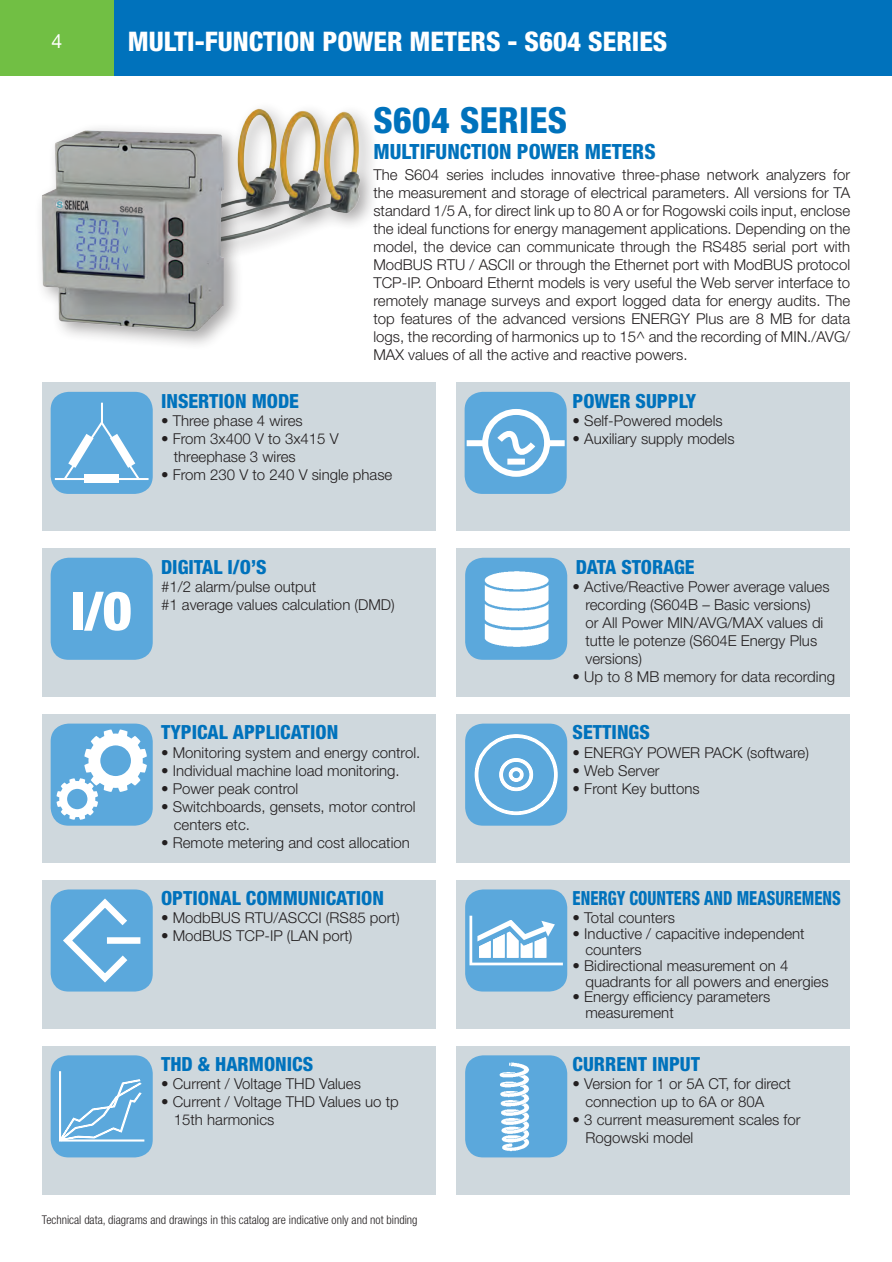
<style>
.page{position:relative;width:892px;height:1262px;background:#fff}
.page>*{position:absolute;margin:0;border:0;box-sizing:border-box;transform-origin:0 0}
.t1{font:900 condensed 52.5px "Helvetica Neue";color:#fff}
.t2{font:800 condensed 36px "Helvetica Neue";color:#0072bc}
.t3{font:800 condensed 27px "Helvetica Neue";color:#fff}
.t4{font:800 condensed 21px "Helvetica Neue";color:#0072bc}
.t5{font:800 condensed 19.5px "Helvetica Neue";color:#0072bc}
.t6{font:800 condensed 19.5px "Helvetica Neue";color:#0072bc;scale:.83 1}
.t7{font:800 condensed 19.5px "Helvetica Neue";letter-spacing:-.02em;color:#0072bc}
.t8{font:19.5px "Helvetica Neue";color:#fff}
.t9{font:300 15px/18px "Helvetica Neue";color:#231f20}
.t10{font:300 condensed 12px "Helvetica Neue";color:#231f20}
</style>
<div class="page">
<div style="left:114px;top:0;width:778px;height:76px;background:#0072bc"></div>
<img style="left:244px;top:108px;width:129px;height:142px">
<div style="left:34px;top:122px;width:210px;height:229px;background:#231f20;opacity:.4"></div>
<img style="left:42px;top:130px;width:182px;height:201px">
<div style="left:456px;top:1046px;width:394px;height:148px;background:#cfd8dd"></div>
<div style="left:456px;top:880px;width:394px;height:149px;background:#cfd8dd"></div>
<div style="left:456px;top:714px;width:394px;height:149px;background:#cfd8dd"></div>
<div style="left:456px;top:548px;width:394px;height:149px;background:#cfd8dd"></div>
<div style="left:42px;top:1046px;width:393px;height:148px;background:#cfd8dd"></div>
<div style="left:42px;top:880px;width:393px;height:149px;background:#cfd8dd"></div>
<div style="left:42px;top:714px;width:393px;height:149px;background:#cfd8dd"></div>
<div style="left:42px;top:548px;width:393px;height:149px;background:#cfd8dd"></div>
<div style="left:51px;top:558px;width:102px;height:102px;background:#5ba8dc;border-radius:18px"></div>
<div style="left:465px;top:558px;width:102px;height:102px;background:#5ba8dc;border-radius:18px"></div>
<div style="left:51px;top:1055px;width:102px;height:102px;background:#5ba8dc;border-radius:18px"></div>
<div style="left:465px;top:1055px;width:102px;height:102px;background:#5ba8dc;border-radius:18px"></div>
<div style="left:456px;top:382px;width:394px;height:149px;background:#cfd8dd"></div>
<div style="left:42px;top:382px;width:393px;height:149px;background:#cfd8dd"></div>
<div style="left:51px;top:392px;width:102px;height:102px;background:#5ba8dc;border-radius:18px"></div>
<div style="left:464px;top:392px;width:102px;height:102px;background:#5ba8dc;border-radius:18px"></div>
<hr style="left:55px;top:478px;width:93px;height:2px;background:#fff">
<hr style="left:101px;top:403px;width:2px;height:21px;background:#fff">
<div style="left:84px;top:475px;width:35px;height:8px;background:#fff"></div>
<svg style="left:64px;top:422px;width:75px;height:56px"></svg>
<div style="left:482px;top:409px;width:68px;height:68px;border:6px solid #fff;border-radius:50%"></div>
<div style="left:466px;top:440px;width:18px;height:6px;background:#fff"></div>
<div style="left:547px;top:440px;width:17px;height:6px;background:#fff"></div>
<svg style="left:493px;top:424px;width:48px;height:44px"></svg>
<div style="left:465px;top:723px;width:102px;height:102px;background:#5ba8dc;border-radius:18px"></div>
<svg style="left:474px;top:734px;width:84px;height:82px"></svg>
<div style="left:51px;top:889px;width:102px;height:102px;background:#5ba8dc;border-radius:18px"></div>
<svg style="left:63px;top:898px;width:71px;height:85px"></svg>
<div style="left:107px;top:937px;width:33px;height:6px;background:#fff"></div>
<div style="left:465px;top:889px;width:102px;height:102px;background:#5ba8dc;border-radius:18px"></div>
<svg style="left:469px;top:915px;width:94px;height:50px"></svg>
<svg style="left:59px;top:1071px;width:86px;height:71px"></svg>
<div style="left:51px;top:723px;width:102px;height:102px;background:#5ba8dc;border-radius:18px"></div>
<svg style="left:56px;top:729px;width:91px;height:91px"></svg>
<img style="left:499px;top:1062px;width:31px;height:90px">
<img style="left:484px;top:571px;width:65px;height:76px">
<div style="left:0;top:0;width:114px;height:76px;background:#71bf44"></div>
<h3 class="t8" style="left:51px;top:30px;width:12px">4</h3>
<h3 class="t3" style="left:128px;top:25px;width:227px">MULTI-FUNCTION POWER</h3>
<h3 class="t3" style="left:409px;top:25px;width:36px">METERS</h3>
<h3 class="t3" style="left:507px;top:25px;width:161px">- S604 SERIES</h3>
<h2 class="t2" style="left:373px;top:98px;width:175px">S604 SERIES</h2>
<h3 class="t4" style="left:373px;top:138px;width:284px">MULTIFUNCTION POWER METERS</h3>
<p class="t9" style="left:373px;top:165px;width:478px;text-align:justify">The S604 series includes innovative three-phase network analyzers for the measurement and storage of electrical parameters. All versions for TA standard 1/5 A, for direct link up to 80 A or for Rogowski coils input, enclose the ideal functions for energy management applications. Depending on the model, the device can communicate through the RS485 serial port with ModBUS RTU / ASCII or through the Ethernet port with ModBUS protocol TCP-IP. Onboard Ethernt models is very useful the Web server interface to remotely manage surveys and export logged data for energy audits. The top features of the advanced versions ENERGY Plus are 8 MB for data logs, the recording of harmonics up to 15^ and the recording of MIN./AVG/ MAX values of all the active and reactive powers.</p>
<h3 class="t5" style="left:161px;top:388px;width:139px">INSERTION MODE</h3>
<h3 class="t5" style="left:572px;top:388px;width:75px">POWER SUPP</h3>
<h3 class="t5" style="left:678px;top:388px;width:19px">LY</h3>
<p class="t9" style="left:161px;top:411px;width:143px">• Three phase 4 wires</p>
<p class="t9" style="left:174px;top:429px;width:166px;text-indent:-13px">• From 3x400 V to 3x415 V threephase 3 wires</p>
<p class="t9" style="left:161px;top:465px;width:233px">• From 230 V to 240 V single phase</p>
<p class="t9" style="left:572px;top:411px;width:152px">• Self-Powered models</p>
<p class="t9" style="left:572px;top:429px;width:163px">• Auxiliary supply models</p>
<h1 class="t1" style="left:71px;top:579px;width:62px">I/O</h1>
<h3 class="t5" style="left:161px;top:554px;width:107px">DIGITAL I/O’S</h3>
<p class="t9" style="left:161px;top:577px;width:235px">#1/2 alarm/pulse output<br>#1 average values calculation (DMD)</p>
<h3 class="t5" style="left:161px;top:720px;width:179px">TYPICAL APP LICATION</h3>
<p class="t9" style="left:161px;top:743px;width:261px">• Monitoring system and energy control.</p>
<p class="t9" style="left:161px;top:761px;width:240px">• Individual machine load monitoring.</p>
<p class="t9" style="left:161px;top:779px;width:139px">• Power peak control</p>
<p class="t9" style="left:174px;top:797px;width:243px;text-indent:-13px">• Switchboards, gensets, motor control centers etc.</p>
<p class="t9" style="left:161px;top:833px;width:250px">• Remote metering and cost allocation</p>
<h3 class="t5" style="left:161px;top:886px;width:121px">OPTIONAL COMMU</h3>
<h3 class="t5" style="left:309px;top:886px;width:77px">NICATION</h3>
<p class="t9" style="left:161px;top:909px;width:240px">• ModbBUS RTU/ASCCI (RS85 port)</p>
<p class="t9" style="left:161px;top:927px;width:193px">• ModBUS TCP-IP (LAN port)</p>
<h3 class="t5" style="left:161px;top:1052px;width:152px">THD &amp; HARMONICS</h3>
<p class="t9" style="left:161px;top:1074px;width:201px">• Current / Voltage THD Values</p>
<p class="t9" style="left:174px;top:1092px;width:226px;text-indent:-13px">• Current / Voltage THD Values uo tp<br>15th harmonics</p>
<h3 class="t7" style="left:576px;top:554px;width:120px">DATA STORAGE</h3>
<p class="t9" style="left:585px;top:577px;width:246px;text-indent:-13px">• Active/Reactive Power average values recording (S604B – Basic versions)<br>or All Power MIN/AVG/MAX values di tutte le potenze (S604E Energy Plus versions)</p>
<p class="t9" style="left:572px;top:667px;width:264px">• Up to 8 MB memory for data recording</p>
<h3 class="t5" style="left:572px;top:720px;width:11px">SETT</h3>
<h3 class="t5" style="left:611px;top:720px;width:17px">INGS</h3>
<p class="t9" style="left:572px;top:743px;width:238px">• ENERGY POWER PACK (software)</p>
<p class="t9" style="left:572px;top:761px;width:88px">• Web Server</p>
<p class="t9" style="left:572px;top:779px;width:128px">• Front Key buttons</p>
<h3 class="t6" style="left:572px;top:886px;width:324px">ENERGY COUNTERS AND MEASUREMENS</h3>
<p class="t9" style="left:572px;top:909px;width:104px">• Total counters</p>
<p class="t9" style="left:585px;top:925px;width:221px;line-height:15.8px;text-indent:-13px">• Inductive / capacitive independent counters</p>
<p class="t9" style="left:585px;top:957px;width:245px;line-height:15.8px;text-indent:-13px">• Bidirectional measurement on 4 quadrants for all powers and energies</p>
<p class="t9" style="left:585px;top:988px;width:186px;line-height:15.8px;text-indent:-13px">• Energy efficiency parameters measurement</p>
<h3 class="t5" style="left:572px;top:1052px;width:33px">CURRENT</h3>
<h3 class="t5" style="left:652px;top:1052px;width:49px">INPUT</h3>
<p class="t9" style="left:585px;top:1074px;width:207px;text-indent:-13px">• Version for 1 or 5A CT, for direct connection up to 6A or 80A</p>
<p class="t9" style="left:585px;top:1110px;width:217px;text-indent:-13px">• 3 current measurement scales for<br>Rogowski model</p>
<p class="t10" style="left:42px;top:1212px;width:377px">Technical data, diagrams and drawings in this catalog are indicative only and not binding</p>
</div>
